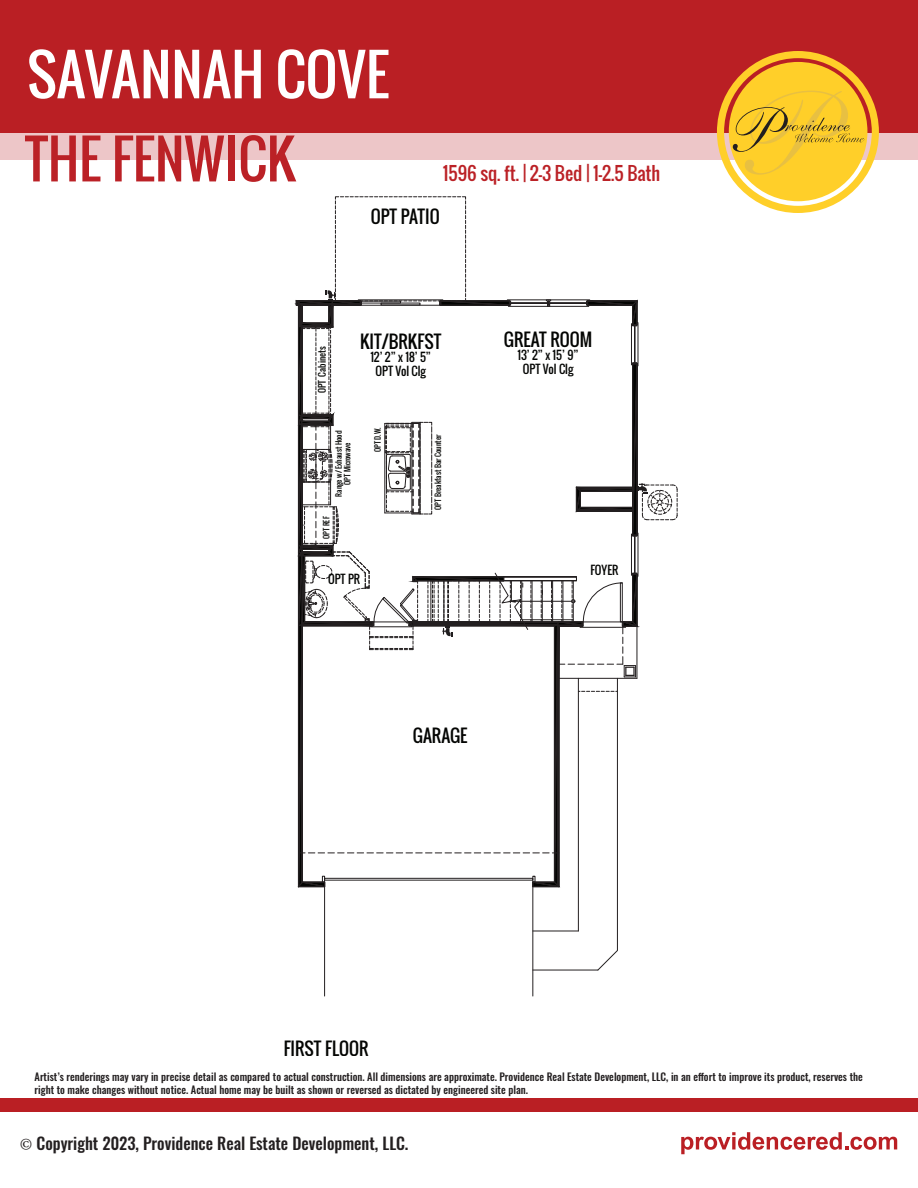
<style>
.page{position:relative;width:918px;height:1188px;background:#fff}
.page>*{position:absolute;margin:0;border:0;box-sizing:border-box;transform-origin:0 0}
.t1{font:55.5px "Oswald";color:#fff}
.t2{font:52.5px "Oswald";color:#bb2126}
.t3{font:18px "Oswald";color:#bb2126}
.t4{font:17.4px "Oswald";color:#040503}
.t5{font:500 16.5px "Oswald";color:#231f20}
.t6{font:11.55px/14px "Oswald";color:#040503;text-align:center}
.t7{font:500 10.5px/12.6px "Oswald";color:#231f20}
.t8{font:8.7px "Oswald";color:#040503}
.t9{font:7.2px/8.7px "Oswald";color:#040503;text-align:center}
.s1{font-family:"Minion Pro";font-weight:400;font-size:18px}
</style>
<div class="page">
<div style="left:0;top:0;width:918px;height:160px;background:#ba1f24"></div>
<div style="left:0;top:1099px;width:918px;height:13px;background:#ba1f24"></div>
<div style="left:0;top:134px;width:918px;height:26px;background:#edc6c8"></div>
<hr style="left:533px;top:887px;width:1px;height:109px;background:#231f20">
<hr style="left:324px;top:887px;width:1px;height:109px;background:#231f20">
<svg style="left:296px;top:197px;width:382px;height:774px"></svg>
<svg style="left:717px;top:51px;width:162px;height:162px"></svg>
<svg style="left:681px;top:1132px;width:216px;height:22px"></svg>
<h1 class="t1" style="left:27px;top:33px;width:364px">SAVANNAH COVE</h1>
<h2 class="t2" style="left:25px;top:119px;width:272px">THE FENWICK</h2>
<h3 class="t3" style="left:443px;top:160px;width:219px">1596 sq. ft. | 2-3 Bed | 1-2.5 Bath</h3>
<h3 class="t4" style="left:371px;top:204px;width:70px">OPT PATIO</h3>
<p class="t8" style="left:316px;top:393px;width:48px;rotate:-90deg">OPT Cabinets</p>
<h3 class="t4" style="left:360px;top:328px;width:83px">KIT/BRKFST</h3>
<p class="t6" style="left:370px;top:350px;width:62px">12’ 2” x 18’ 5”<br>OPT Vol Clg</p>
<p class="t9" style="left:334px;top:497px;width:67px;rotate:-90deg">Range w/ Exhaust Hood<br>OPT Microwave</p>
<p class="t9" style="left:373px;top:452px;width:26px;rotate:-90deg">OPT D.W.</p>
<p class="t9" style="left:434px;top:510px;width:77px;rotate:-90deg">OPT Breakfast Bar Counter</p>
<p class="t9" style="left:322px;top:539px;width:24px;rotate:-90deg">OPT REF</p>
<p class="t6" style="left:328px;top:572px;width:34px">OPT PR</p>
<h3 class="t4" style="left:504px;top:326px;width:90px">GREAT ROOM</h3>
<p class="t6" style="left:518px;top:349px;width:63px">13’ 2” x 15’ 9”<br>OPT Vol Clg</p>
<p class="t6" style="left:590px;top:563px;width:30px">FOYER</p>
<h3 class="t4" style="left:413px;top:723px;width:56px">GARAGE</h3>
<h3 class="t4" style="left:284px;top:1035px;width:86px">FIRST FLOOR</h3>
<p class="t7" style="left:35px;top:1071px;width:830px">Artist’s renderings may vary in precise detail as compared to actual construction. All dimensions are approximate. Providence Real Estate Development, LLC, in an effort to improve its product, reserves the right to make changes without notice. Actual home may be built as shown or reversed as dictated by engineered site plan.</p>
<h3 class="t5" style="left:20px;top:1132px;width:390px"><span class="s1">©</span> Copyright 2023, Providence Real Estate Development, LLC.</h3>
</div>
